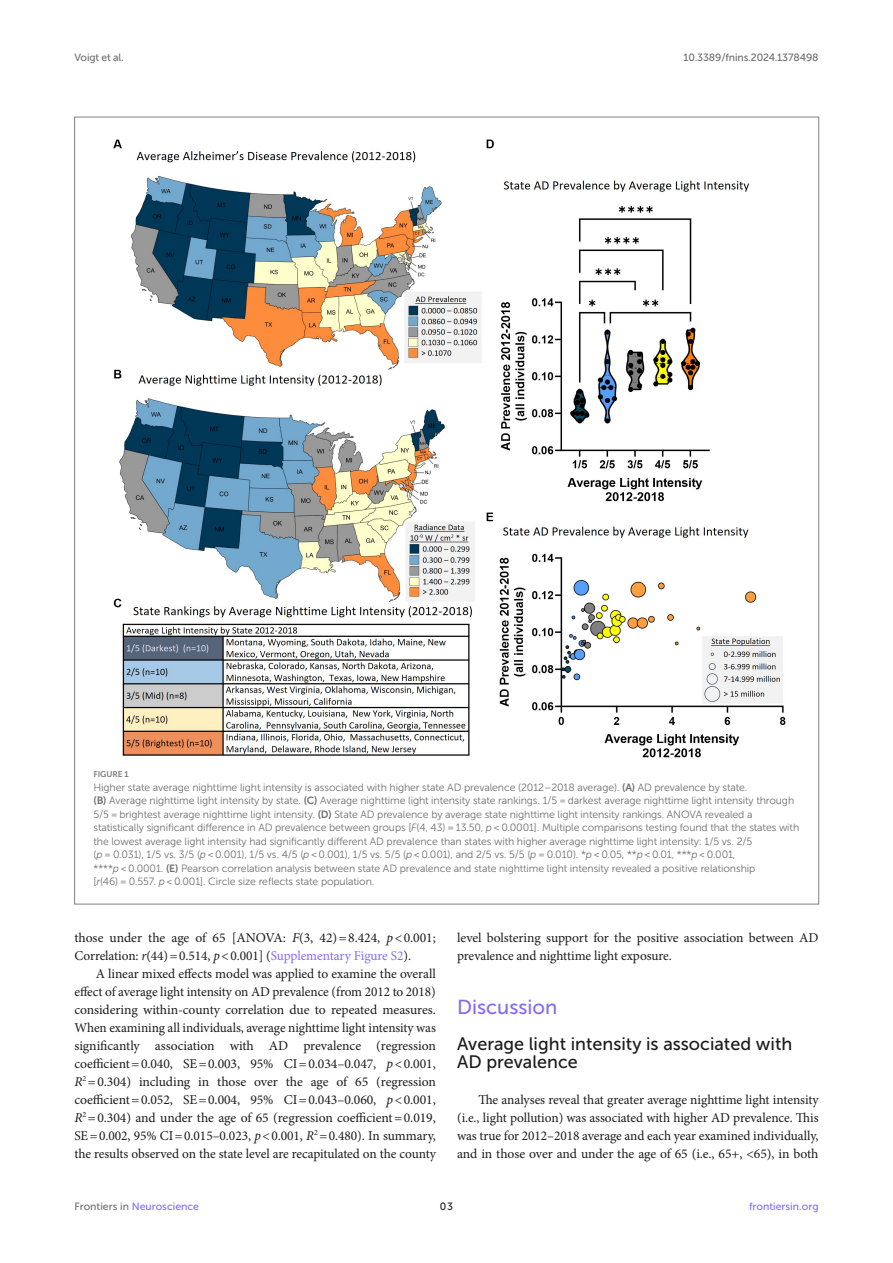
<style>
.page{position:relative;width:893px;height:1263px;background:#fff}
.page>*{position:absolute;margin:0;border:0;box-sizing:border-box;transform-origin:0 0}
.HEAD_1{font:20.25px "Museo Sans 500";color:#856df0}
.HEAD_2_after_HEAD_1{font:18px/18px "Museo Sans 500";color:#1b1c1b}
.TEXT{font:13.5px/18px "Minion Pro";letter-spacing:-.005em;color:#1b1c1b;text-align:justify}
.TEXT_FLUSH{font:13.5px/18px "Minion Pro";letter-spacing:-.005em;color:#1b1c1b}
.FIG_LEG{font:10.5px/13.5px "Museo Sans 300";letter-spacing:-.01em;color:#706f70}
.t1{font:10.5px "Museo Sans 500";color:#856df0}
.t2{font:10.5px "Museo Sans 500";letter-spacing:-.015em;color:#706f70}
.t3{font:10.5px "Museo Sans 500";color:#1b1c1b}
.FIG_HD{font:8.25px "Museo Sans 700";letter-spacing:-.01em;color:#7e7f7f}
.s1{font-family:"Museo Sans 700"}
.s2{font-style:italic}
.s3{color:#856df0}
.s4{color:#706f70}
</style>
<div class="page">
<img style="left:113px;top:139px;width:673px;height:619px">
<p class="t2" style="left:74px;top:51px;width:51px">Voigt et al.</p>
<p class="t2" style="left:683px;top:51px;width:137px">10.3389/fnins.2024.1378498</p>
<p class="FIG_HD" style="left:94px;top:770px;width:37px">FIGURE 1</p>
<p class="FIG_LEG" style="left:94px;top:780px;width:707px">Higher state average nighttime light intensity is associated with higher state AD prevalence (2012–2018 average). <span class="s1">(A)</span> AD prevalence by state.<br><span class="s1">(B)</span> Average nighttime light intensity by state. <span class="s1">(C)</span> Average nighttime light intensity state rankings. 1/5 = darkest average nighttime light intensity through 5/5 = brightest average nighttime light intensity. <span class="s1">(D)</span> State AD prevalence by average state nighttime light intensity rankings. ANOVA revealed a statistically significant difference in AD prevalence between groups [<span class="s2">F</span>(4, 43) = 13.50, <span class="s2">p</span> &lt; 0.0001]. Multiple comparisons testing found that the states with the lowest average light intensity had significantly different AD prevalence than states with higher average nighttime light intensity: 1/5 vs. 2/5<br>(<span class="s2">p</span> = 0.031), 1/5 vs. 3/5 (<span class="s2">p</span> &lt; 0.001), 1/5 vs. 4/5 (<span class="s2">p</span> &lt; 0.001), 1/5 vs. 5/5 (<span class="s2">p</span> &lt; 0.001), and 2/5 vs. 5/5 (<span class="s2">p</span> = 0.010). *<span class="s2">p</span> &lt; 0.05, **<span class="s2">p</span> &lt; 0.01, ***<span class="s2">p</span> &lt; 0.001,<br>****<span class="s2">p</span> &lt; 0.0001. <span class="s1">(E)</span> Pearson correlation analysis between state AD prevalence and state nighttime light intensity revealed a positive relationship<br>[<span class="s2">r</span>(46) = 0.557. <span class="s2">p</span> &lt; 0.001]. Circle size reflects state population.</p>
<p class="TEXT_FLUSH" style="left:74px;top:929px;width:363px">those under the age of 65 [ANOVA: <span class="s2">F</span>(3, 42)=8.424, <span class="s2">p</span>&lt;0.001;<br>Correlation: <span class="s2">r</span>(44)=0.514, <span class="s2">p</span>&lt;0.001] (<span class="s3">Supplementary Figure S2</span>).</p>
<p class="TEXT" style="left:74px;top:965px;width:363px;text-indent:21px">A linear mixed effects model was applied to examine the overall effect of average light intensity on AD prevalence (from 2012 to 2018) considering within-county correlation due to repeated measures.<br>When examining all individuals, average nighttime light intensity was significantly association with AD prevalence (regression coefficient=0.040, SE=0.003, 95% CI=0.034–0.047, <span class="s2">p</span>&lt;0.001, <span class="s2">R</span><sup>2</sup> =0.304) including in those over the age of 65 (regression coefficient=0.052, SE=0.004, 95% CI=0.043–0.060, <span class="s2">p</span>&lt;0.001, <span class="s2">R</span><sup>2</sup> =0.304) and under the age of 65 (regression coefficient=0.019, SE=0.002, 95% CI=0.015–0.023, <span class="s2">p</span>&lt;0.001, <span class="s2">R</span><sup>2</sup> =0.480). In summary, the results observed on the state level are recapitulated on the county</p>
<p class="TEXT" style="left:457px;top:929px;width:363px">level bolstering support for the positive association between AD prevalence and nighttime light exposure.</p>
<p class="HEAD_1" style="left:457px;top:996px;width:102px">Discussion</p>
<p class="HEAD_2_after_HEAD_1" style="left:457px;top:1035px;width:337px">Average light intensity is associated with<br>AD prevalence</p>
<p class="TEXT_FLUSH" style="left:457px;top:1091px;width:363px;text-align:justify;text-indent:21px">The analyses reveal that greater average nighttime light intensity (i.e., light pollution) was associated with higher AD prevalence. This was true for 2012–2018 average and each year examined individually, and in those over and under the age of 65 (i.e., 65+, &lt;65), in both</p>
<p class="t1" style="left:74px;top:1200px;width:126px"><span class="s4">Frontiers in</span> Neuroscience</p>
<p class="t3" style="left:440px;top:1200px;width:15px">03</p>
<p class="t1" style="left:749px;top:1200px;width:71px">frontiersin.org</p>
</div>
